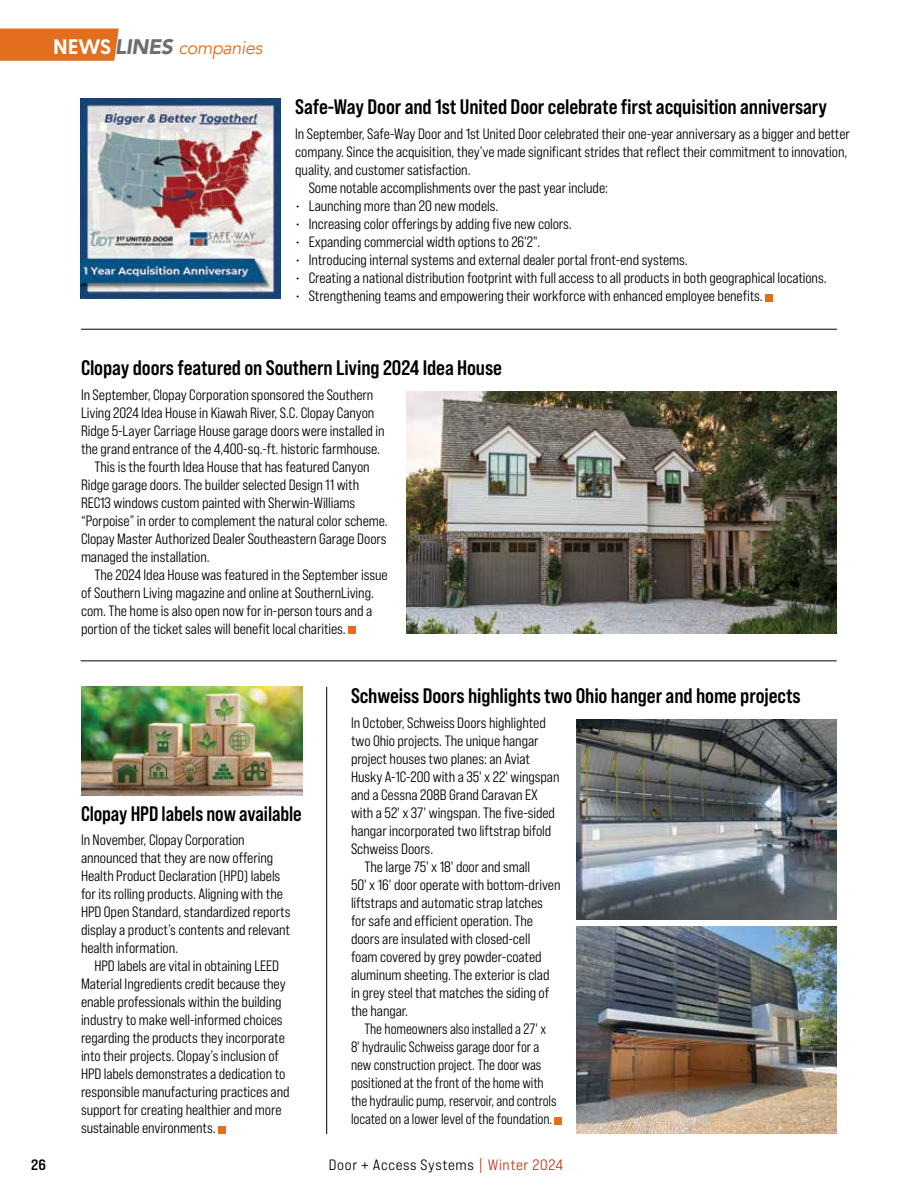
<style>
.page{position:relative;width:918px;height:1188px;background:#fff}
.page>*{position:absolute;margin:0;border:0;box-sizing:border-box;transform-origin:0 0}
.t1{font:21px "Bebas Neue Pro Sm E Bd";letter-spacing:-.005em;color:#000}
.t2{font:21px "Bebas Neue Pro Sm E Bd";letter-spacing:-.005em;color:#000;scale:.96 1}
.t3{font:italic 18px "Avenir";letter-spacing:-.02em;color:#e36f1e}
.t4{font:15px/18px "Bebas Neue Pro Sm E Md";letter-spacing:-.005em;color:#000}
.t5{font:15px "Bebas Neue Pro Sm E Md";letter-spacing:-.005em;color:#000;scale:.95 1}
.t6{font:15px "Bebas Neue Pro Exp Md";letter-spacing:.04em;color:#000}
.t7{font:15px "Bebas Neue Pro Exp Bd";color:#000}
.s1{font-family:"Greycliff CF";font-weight:700;font-style:normal;font-size:21px;color:#fff}
.s2{font-weight:900;font-size:21px;color:#6d6e71}
.s3{color:#c0311a}
</style>
<div class="page">
<div style="left:0;top:29px;width:119px;height:32px;background:#e36f1e"></div>
<div style="left:765px;top:294px;width:7px;height:7px;background:#e36f1e"></div>
<div style="left:348px;top:627px;width:7px;height:7px;background:#e36f1e"></div>
<div style="left:555px;top:1117px;width:7px;height:7px;background:#e36f1e"></div>
<div style="left:218px;top:1126px;width:7px;height:7px;background:#e36f1e"></div>
<img style="left:81px;top:99px;width:199px;height:200px">
<img style="left:406px;top:392px;width:431px;height:241px">
<img style="left:576px;top:719px;width:261px;height:200px">
<img style="left:576px;top:926px;width:261px;height:208px">
<img style="left:81px;top:687px;width:221px;height:108px">
<hr style="left:81px;top:329px;width:756px;height:1px;background:#000">
<hr style="left:81px;top:661px;width:756px;height:1px;background:#000">
<hr style="left:326px;top:687px;width:1px;height:447px;background:#000">
<p class="t3" style="left:53px;top:37px;width:211px"><span class="s1">NEWS</span> <span class="s2">LINES</span> companies</p>
<h1 class="t1" style="left:295px;top:95px;width:533px">Safe-Way Door and 1st United Door celebrate first acquisition anniversary</h1>
<p class="t4" style="left:295px;top:125px;width:556px">In September, Safe-Way Door and 1st United Door celebrated their one-year anniversary as a bigger and better</p>
<p class="t4" style="left:295px;top:143px;width:554px">company. Since the acquisition, they’ve made significant strides that reflect their commitment to innovation,</p>
<p class="t4" style="left:295px;top:161px;width:177px">quality, and customer satisfaction.</p>
<p class="t4" style="left:309px;top:179px;width:301px">Some notable accomplishments over the past year include:</p>
<p class="t4" style="left:295px;top:197px;width:205px">• Launching more than 20 new models.</p>
<p class="t4" style="left:295px;top:215px;width:278px">• Increasing color offerings by adding five new colors.</p>
<p class="t4" style="left:295px;top:233px;width:247px">• Expanding commercial width options to 26'2".</p>
<p class="t4" style="left:295px;top:251px;width:394px">• Introducing internal systems and external dealer portal front-end systems.</p>
<p class="t4" style="left:295px;top:269px;width:533px">• Creating a national distribution footprint with full access to all products in both geographical locations.</p>
<p class="t4" style="left:295px;top:287px;width:469px">• Strengthening teams and empowering their workforce with enhanced employee benefits.</p>
<h1 class="t1" style="left:81px;top:355px;width:423px">Clopay doors featured on Southern Living 2024 Idea House</h1>
<p class="t4" style="left:81px;top:386px;width:294px">In September, Clopay Corporation sponsored the Southern</p>
<p class="t4" style="left:81px;top:404px;width:295px">Living 2024 Idea House in Kiawah River, S.C. Clopay Canyon</p>
<p class="t4" style="left:81px;top:422px;width:305px">Ridge 5-Layer Carriage House garage doors were installed in</p>
<p class="t4" style="left:81px;top:440px;width:301px">the grand entrance of the 4,400-sq.-ft. historic farmhouse.</p>
<p class="t4" style="left:94px;top:458px;width:277px">This is the fourth Idea House that has featured Canyon</p>
<p class="t4" style="left:81px;top:476px;width:280px">Ridge garage doors. The builder selected Design 11 with</p>
<p class="t4" style="left:81px;top:494px;width:276px">REC13 windows custom painted with Sherwin-Williams</p>
<p class="t4" style="left:81px;top:512px;width:308px">“Porpoise” in order to complement the natural color scheme.</p>
<p class="t4" style="left:81px;top:530px;width:307px">Clopay Master Authorized Dealer Southeastern Garage Doors</p>
<p class="t4" style="left:81px;top:548px;width:130px">managed the installation.</p>
<p class="t4" style="left:94px;top:566px;width:295px">The 2024 Idea House was featured in the September issue</p>
<p class="t4" style="left:81px;top:584px;width:294px">of Southern Living magazine and online at SouthernLiving.</p>
<p class="t4" style="left:81px;top:602px;width:293px">com. The home is also open now for in-person tours and a</p>
<p class="t4" style="left:81px;top:620px;width:266px">portion of the ticket sales will benefit local charities.</p>
<h1 class="t2" style="left:81px;top:801px;width:232px">Clopay HPD labels now available</h1>
<p class="t4" style="left:81px;top:831px;width:211px">In November, Clopay Corporation announced that they are now offering Health Product Declaration (HPD) labels for its rolling products. Aligning with the HPD Open Standard, standardized reports display a product’s contents and relevant health information.</p>
<p class="t4" style="left:81px;top:957px;width:210px;text-indent:14px">HPD labels are vital in obtaining LEED Material Ingredients credit because they enable professionals within the building industry to make well-informed choices regarding the products they incorporate into their projects. Clopay’s inclusion of HPD labels demonstrates a dedication to responsible manufacturing practices and support for creating healthier and more sustainable environments.</p>
<h1 class="t1" style="left:351px;top:684px;width:451px">Schweiss Doors highlights two Ohio hanger and home projects</h1>
<p class="t4" style="left:351px;top:714px;width:196px">In October, Schweiss Doors highlighted</p>
<p class="t4" style="left:351px;top:732px;width:189px">two Ohio projects. The unique hangar</p>
<p class="t4" style="left:351px;top:750px;width:181px">project houses two planes: an Aviat</p>
<p class="t4" style="left:351px;top:768px;width:210px">Husky A-1C-200 with a 35' x 22' wingspan</p>
<p class="t4" style="left:351px;top:786px;width:189px">and a Cessna 208B Grand Caravan EX</p>
<p class="t4" style="left:351px;top:804px;width:206px">with a 52' x 37' wingspan. The five-sided</p>
<p class="t4" style="left:351px;top:822px;width:202px">hangar incorporated two liftstrap bifold</p>
<p class="t4" style="left:351px;top:840px;width:84px">Schweiss Doors.</p>
<p class="t4" style="left:364px;top:858px;width:167px">The large 75' x 18' door and small</p>
<p class="t4" style="left:351px;top:876px;width:211px">50' x 16' door operate with bottom-driven</p>
<p class="t4" style="left:351px;top:894px;width:193px">liftstraps and automatic strap latches</p>
<p class="t4" style="left:351px;top:912px;width:184px">for safe and efficient operation. The</p>
<p class="t4" style="left:351px;top:930px;width:181px">doors are insulated with closed-cell</p>
<p class="t4" style="left:351px;top:948px;width:192px">foam covered by grey powder-coated</p>
<p class="t4" style="left:351px;top:966px;width:200px">aluminum sheeting. The exterior is clad</p>
<p class="t4" style="left:351px;top:984px;width:200px">in grey steel that matches the siding of</p>
<p class="t4" style="left:351px;top:1002px;width:59px">the hangar.</p>
<p class="t5" style="left:364px;top:1020px;width:193px">The homeowners also installed a 27' x</p>
<p class="t5" style="left:351px;top:1038px;width:200px">8' hydraulic Schweiss garage door for a</p>
<p class="t5" style="left:351px;top:1056px;width:202px">new construction project. The door was</p>
<p class="t5" style="left:351px;top:1074px;width:204px">positioned at the front of the home with</p>
<p class="t5" style="left:351px;top:1092px;width:218px">the hydraulic pump, reservoir, and controls</p>
<p class="t5" style="left:351px;top:1110px;width:213px">located on a lower level of the foundation.</p>
<p class="t7" style="left:31px;top:1155px;width:16px">26</p>
<p class="t6" style="left:329px;top:1155px;width:236px">Door + Access Systems <span class="s3">| Winter 2024</span></p>
</div>
